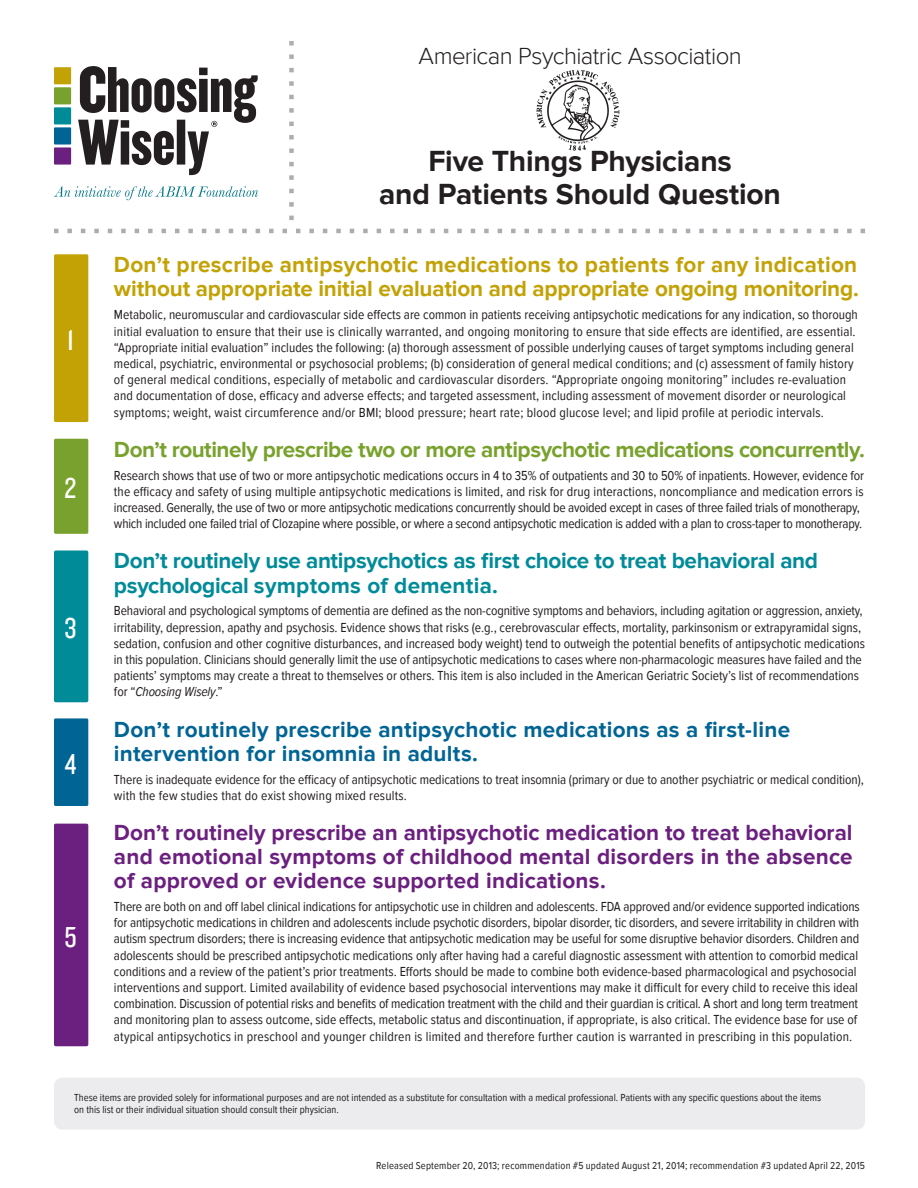
<style>
.page{position:relative;width:918px;height:1188px;background:#fff}
.page>*{position:absolute;margin:0;border:0;box-sizing:border-box;transform-origin:0 0}
.t1{font:700 30px/33px "Proxima Nova";letter-spacing:-.005em;color:#231f20;text-align:center}
.t2{font:30px "Knockout 29 Junior Ltweight";color:#fff}
.t3{font:300 24px "Proxima Nova";letter-spacing:-.025em;color:#231f20}
.t4{font:700 22.5px/24px "Proxima Nova";letter-spacing:.01em;color:#6b1f7e;text-align:justify}
.t5{font:700 22.5px/24px "Proxima Nova";letter-spacing:-.005em;color:#c2a205}
.t6{font:700 22.5px/24px "Proxima Nova";letter-spacing:-.015em;color:#008b98}
.t7{font:700 22.5px/24px "Proxima Nova";letter-spacing:.01em;color:#006494}
.t8{font:700 22.5px "Proxima Nova";letter-spacing:-.025em;color:#78a22d}
.t9{font:13.5px/16.2px "Proxima Nova Cond";color:#231f20}
.t10{font:10.5px/12px "Proxima Nova Cond";color:#231f20}
.t11{font:10.5px "Proxima Nova Cond";letter-spacing:.02em;color:#231f20}
.s1{font-style:italic}
</style>
<div class="page">
<svg style="left:54px;top:229px;width:811px;height:4px"></svg>
<svg style="left:289px;top:41px;width:5px;height:179px"></svg>
<div style="left:54px;top:67px;width:17px;height:17px;background:#c2a205"></div>
<div style="left:54px;top:87px;width:17px;height:17px;background:#78a22d"></div>
<div style="left:54px;top:107px;width:17px;height:17px;background:#008b98"></div>
<div style="left:54px;top:127px;width:17px;height:18px;background:#006494"></div>
<div style="left:54px;top:147px;width:17px;height:18px;background:#6b1f7e"></div>
<svg style="left:78px;top:66px;width:180px;height:109px"></svg>
<svg style="left:54px;top:186px;width:204px;height:14px"></svg>
<div style="left:54px;top:550px;width:34px;height:152px;background:#008b98;border-radius:2px"></div>
<div style="left:54px;top:254px;width:34px;height:168px;background:#c2a205;border-radius:2px"></div>
<div style="left:54px;top:439px;width:34px;height:95px;background:#78a22d;border-radius:2px"></div>
<div style="left:54px;top:1078px;width:811px;height:52px;background:#ececee;border-radius:9px"></div>
<img style="left:536px;top:70px;width:84px;height:81px">
<div style="left:54px;top:824px;width:34px;height:222px;background:#6b1f7e;border-radius:2px"></div>
<div style="left:54px;top:718px;width:34px;height:88px;background:#006494;border-radius:2px"></div>
<h2 class="t3" style="left:418px;top:43px;width:325px">American Psychiatric Association</h2>
<h1 class="t2" style="left:67px;top:321px;width:8px">1</h1>
<h1 class="t2" style="left:65px;top:469px;width:13px">2</h1>
<h1 class="t2" style="left:65px;top:609px;width:13px">3</h1>
<h1 class="t2" style="left:65px;top:745px;width:13px">4</h1>
<h1 class="t2" style="left:64px;top:918px;width:14px">5</h1>
<h1 class="t1" style="left:379px;top:145px;width:403px">Five Things Physicians<br>and Patients Should Question</h1>
<h3 class="t5" style="left:114px;top:253px;width:747px">Don’t prescribe antipsychotic medications to patients for any indication without appropriate initial evaluation and appropriate ongoing monitoring.</h3>
<p class="t9" style="left:114px;top:307px;width:745px">Metabolic, neuromuscular and cardiovascular side effects are common in patients receiving antipsychotic medications for any indication, so thorough initial evaluation to ensure that their use is clinically warranted, and ongoing monitoring to ensure that side effects are identified, are essential. “Appropriate initial evaluation” includes the following: (a) thorough assessment of possible underlying causes of target symptoms including general medical, psychiatric, environmental or psychosocial problems; (b) consideration of general medical conditions; and (c) assessment of family history of general medical conditions, especially of metabolic and cardiovascular disorders. “Appropriate ongoing monitoring” includes re-evaluation and documentation of dose, efficacy and adverse effects; and targeted assessment, including assessment of movement disorder or neurological symptoms; weight, waist circumference and/or BMI; blood pressure; heart rate; blood glucose level; and lipid profile at periodic intervals.</p>
<h3 class="t8" style="left:114px;top:436px;width:753px">Don’t routinely prescribe two or more antipsychotic medications concurrently.</h3>
<p class="t9" style="left:114px;top:467px;width:752px">Research shows that use of two or more antipsychotic medications occurs in 4 to 35% of outpatients and 30 to 50% of inpatients. However, evidence for the efficacy and safety of using multiple antipsychotic medications is limited, and risk for drug interactions, noncompliance and medication errors is increased. Generally, the use of two or more antipsychotic medications concurrently should be avoided except in cases of three failed trials of monotherapy, which included one failed trial of Clozapine where possible, or where a second antipsychotic medication is added with a plan to cross-taper to monotherapy.</p>
<h3 class="t6" style="left:114px;top:550px;width:706px">Don’t routinely use antipsychotics as first choice to treat behavioral and psychological symptoms of dementia.</h3>
<p class="t9" style="left:114px;top:603px;width:753px">Behavioral and psychological symptoms of dementia are defined as the non-cognitive symptoms and behaviors, including agitation or aggression, anxiety, irritability, depression, apathy and psychosis. Evidence shows that risks (e.g., cerebrovascular effects, mortality, parkinsonism or extrapyramidal signs, sedation, confusion and other cognitive disturbances, and increased body weight) tend to outweigh the potential benefits of antipsychotic medications in this population. Clinicians should generally limit the use of antipsychotic medications to cases where non-pharmacologic measures have failed and the patients’ symptoms may create a threat to themselves or others. This item is also included in the American Geriatric Society’s list of recommendations for “<span class="s1">Choosing Wisely</span>.”</p>
<h3 class="t7" style="left:114px;top:718px;width:678px">Don’t routinely prescribe antipsychotic medications as a first-line intervention for insomnia in adults.</h3>
<p class="t9" style="left:114px;top:771px;width:752px">There is inadequate evidence for the efficacy of antipsychotic medications to treat insomnia (primary or due to another psychiatric or medical condition), with the few studies that do exist showing mixed results.</p>
<h3 class="t4" style="left:114px;top:821px;width:740px">Don’t routinely prescribe an antipsychotic medication to treat behavioral and emotional symptoms of childhood mental disorders in the absence of approved or evidence supported indications.</h3>
<p class="t9" style="left:114px;top:899px;width:747px">There are both on and off label clinical indications for antipsychotic use in children and adolescents. FDA approved and/or evidence supported indications for antipsychotic medications in children and adolescents include psychotic disorders, bipolar disorder, tic disorders, and severe irritability in children with autism spectrum disorders; there is increasing evidence that antipsychotic medication may be useful for some disruptive behavior disorders. Children and adolescents should be prescribed antipsychotic medications only after having had a careful diagnostic assessment with attention to comorbid medical conditions and a review of the patient’s prior treatments. Efforts should be made to combine both evidence-based pharmacological and psychosocial interventions and support. Limited availability of evidence based psychosocial interventions may make it difficult for every child to receive this ideal combination. Discussion of potential risks and benefits of medication treatment with the child and their guardian is critical. A short and long term treatment and monitoring plan to assess outcome, side effects, metabolic status and discontinuation, if appropriate, is also critical. The evidence base for use of atypical antipsychotics in preschool and younger children is limited and therefore further caution is warranted in prescribing in this population.</p>
<p class="t10" style="left:74px;top:1092px;width:748px">These items are provided solely for informational purposes and are not intended as a substitute for consultation with a medical professional. Patients with any specific questions about the items on this list or their individual situation should consult their physician.</p>
<p class="t11" style="left:376px;top:1160px;width:490px">Released September 20, 2013; recommendation #5 updated August 21, 2014; recommendation #3 updated April 22, 2015</p>
</div>
